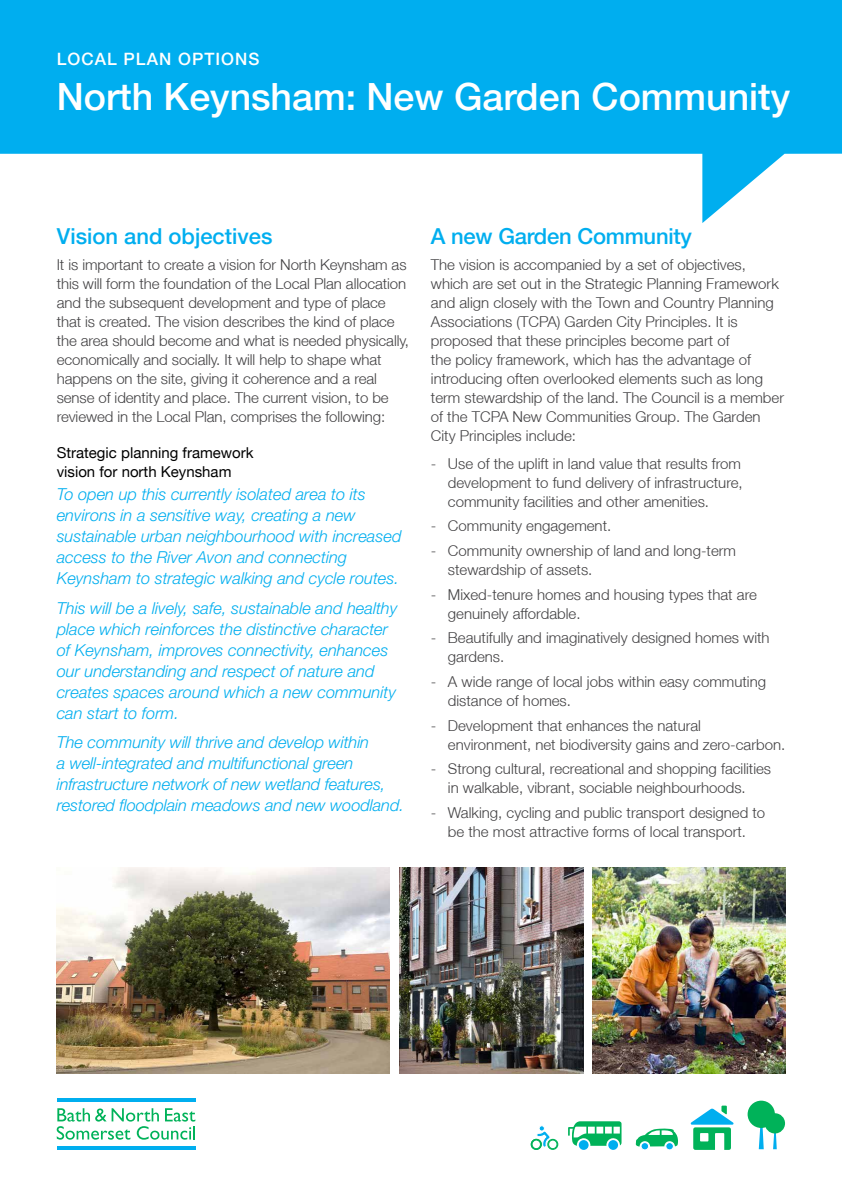
<style>
.page{position:relative;width:842px;height:1192px;background:#fff}
.page>*{position:absolute;margin:0;border:0;box-sizing:border-box;transform-origin:0 0}
.t1{font:500 37.5px "Helvetica Neue LT";color:#fff}
.t2{font:500 22px "Helvetica Neue LT";color:#00aeef}
.t3{font:500 17px "Helvetica Neue LT";letter-spacing:.06em;color:#fff}
.t4{font:italic 300 16.5px/21px "Helvetica Neue LT Std";color:#00aeef}
.t5{font:300 15px/19px "Helvetica Neue LT";color:#414042}
.t6{font:15px/19px "Helvetica Neue LT";color:#000}
</style>
<div class="page">
<svg style="left:0;top:0;width:842px;height:223px;fill:#00aeef"></svg>
<svg style="left:773px;top:1133px;width:4px;height:16px"></svg>
<div style="left:765px;top:1113px;width:20px;height:20px;background:#00b259;border-radius:50%"></div>
<svg style="left:759px;top:1128px;width:5px;height:21px"></svg>
<div style="left:747px;top:1101px;width:28px;height:27px;background:#00b259;border-radius:50%"></div>
<svg style="left:690px;top:1106px;width:43px;height:44px"></svg>
<div style="left:641px;top:1143px;width:8px;height:7px;background:#00aeef;border-radius:50%"></div>
<div style="left:641px;top:1142px;width:8px;height:8px;border:1px solid #fff;border-radius:50%"></div>
<div style="left:666px;top:1143px;width:7px;height:7px;background:#00aeef;border-radius:50%"></div>
<div style="left:665px;top:1142px;width:9px;height:8px;border:1px solid #fff;border-radius:50%"></div>
<svg style="left:568px;top:1121px;width:53px;height:25px"></svg>
<div style="left:608px;top:1140px;width:10px;height:10px;background:#00aeef;border-radius:50%"></div>
<div style="left:579px;top:1140px;width:10px;height:10px;background:#00aeef;border-radius:50%"></div>
<svg style="left:531px;top:1126px;width:27px;height:24px"></svg>
<div style="left:548px;top:1140px;width:9px;height:9px;border:1px solid #00b259;border-radius:50%"></div>
<div style="left:532px;top:1140px;width:9px;height:9px;border:1px solid #00b259;border-radius:50%"></div>
<svg style="left:636px;top:1129px;width:42px;height:18px"></svg>
<hr style="left:57px;top:1147px;width:138px;height:3px;background:#00aeef">
<hr style="left:57px;top:1098px;width:138px;height:3px;background:#00aeef">
<svg style="left:57px;top:1108px;width:138px;height:32px"></svg>
<img style="left:400px;top:868px;width:184px;height:205px">
<img style="left:57px;top:868px;width:333px;height:205px">
<img style="left:592px;top:868px;width:193px;height:205px">
<p class="t3" style="left:57px;top:49px;width:204px">LOCAL PLAN OPTIONS</p>
<h1 class="t1" style="left:57px;top:74px;width:735px">North Keynsham: New Garden Community</h1>
<h2 class="t2" style="left:57px;top:223px;width:217px">Vision and objectives</h2>
<p class="t5" style="left:57px;top:255px;width:354px">It is important to create a vision for North Keynsham as this will form the foundation of the Local Plan allocation and the subsequent development and type of place that is created. The vision describes the kind of place the area should become and what is needed physically, economically and socially. It will help to shape what happens on the site, giving it coherence and a real sense of identity and place. The current vision, to be reviewed in the Local Plan, comprises the following:</p>
<p class="t6" style="left:57px;top:442px;width:198px">Strategic planning framework vision for north Keynsham</p>
<p class="t4" style="left:57px;top:484px;width:346px">To open up this currently isolated area to its environs in a sensitive way, creating a new sustainable urban neighbourhood with increased access to the River Avon and connecting Keynsham to strategic walking and cycle routes.</p>
<p class="t4" style="left:57px;top:597px;width:342px">This will be a lively, safe, sustainable and healthy place which reinforces the distinctive character of Keynsham, improves connectivity, enhances our understanding and respect of nature and creates spaces around which a new community can start to form.</p>
<p class="t4" style="left:57px;top:732px;width:349px">The community will thrive and develop within<br>a well-integrated and multifunctional green infrastructure network of new wetland features, restored floodplain meadows and new woodland.</p>
<h2 class="t2" style="left:431px;top:223px;width:263px">A new Garden Community</h2>
<p class="t5" style="left:431px;top:255px;width:355px">The vision is accompanied by a set of objectives, which are set out in the Strategic Planning Framework and align closely with the Town and Country Planning Associations (TCPA) Garden City Principles. It is proposed that these principles become part of<br>the policy framework, which has the advantage of introducing often overlooked elements such as long term stewardship of the land. The Council is a member of the TCPA New Communities Group. The Garden City Principles include:</p>
<p class="t5" style="left:448px;top:453px;width:296px;text-align:justify;text-indent:-17px">- Use of the uplift in land value that results from development to fund delivery of infrastructure, community facilities and other amenities.</p>
<p class="t5" style="left:431px;top:516px;width:182px">- Community engagement.</p>
<p class="t5" style="left:448px;top:541px;width:290px;text-indent:-17px">- Community ownership of land and long-term stewardship of assets.</p>
<p class="t5" style="left:448px;top:584px;width:310px;text-indent:-17px">- Mixed-tenure homes and housing types that are genuinely affordable.</p>
<p class="t5" style="left:448px;top:628px;width:323px;text-indent:-17px">- Beautifully and imaginatively designed homes with gardens.</p>
<p class="t5" style="left:448px;top:672px;width:320px;text-indent:-17px">- A wide range of local jobs within easy commuting distance of homes.</p>
<p class="t5" style="left:448px;top:715px;width:339px;text-indent:-17px">- Development that enhances the natural environment, net biodiversity gains and zero-carbon.</p>
<p class="t5" style="left:431px;top:759px;width:342px;text-align:center">- Strong cultural, recreational and shopping facilities in walkable, vibrant, sociable neighbourhoods.</p>
<p class="t5" style="left:431px;top:803px;width:336px;text-align:center">- Walking, cycling and public transport designed to be the most attractive forms of local transport.</p>
</div>
